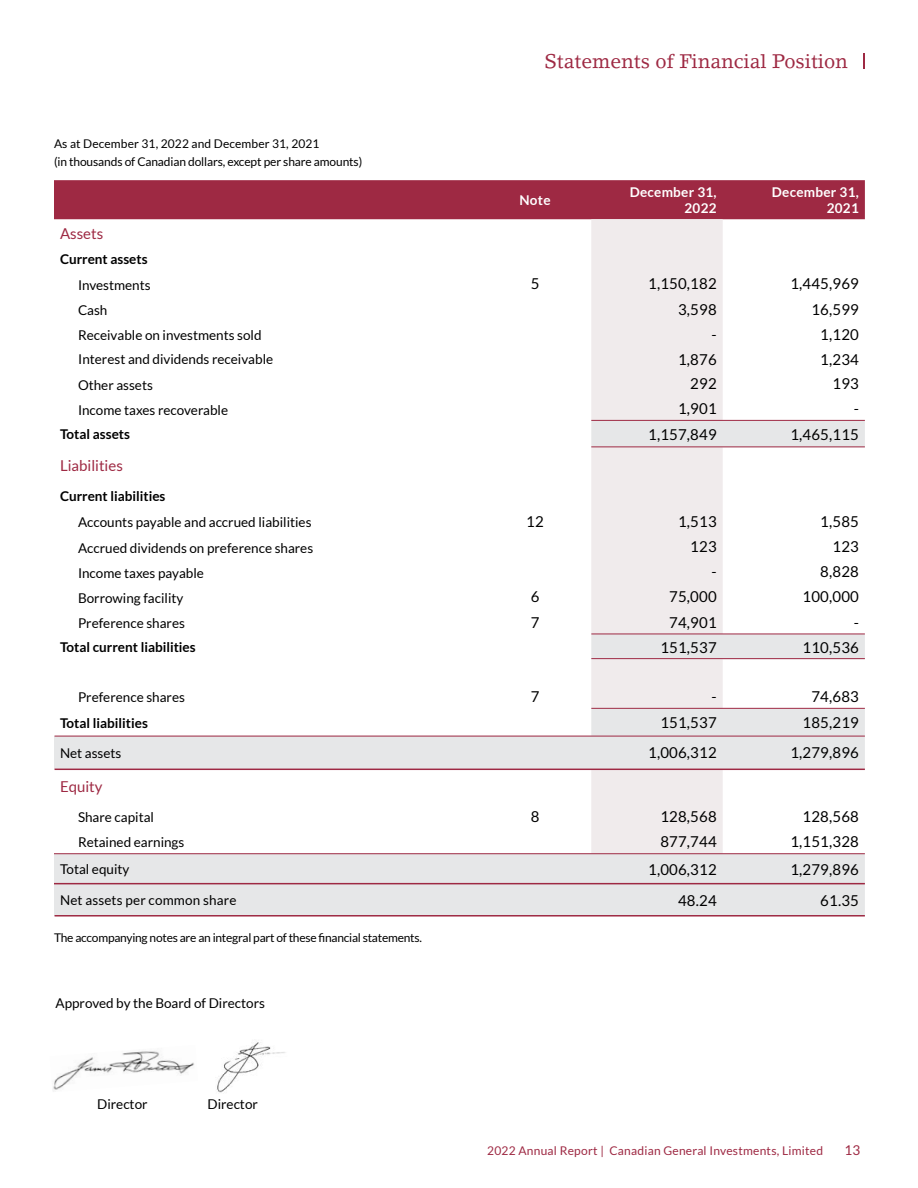
<style>
.page{position:relative;width:918px;height:1188px;background:#fff}
.page>*{position:absolute;margin:0;border:0;box-sizing:border-box;transform-origin:0 0}
.t1{font:19.5px "Lino Letter Std";color:#9e2943}
.t2{font:15px "Lato";letter-spacing:.01em;color:#000}
.t3{font:15px "Lato";color:#9e2943}
.t4{font:13.5px "Lato";color:#000}
.t5{font:700 13.5px "Lato";color:#000}
.t6{font:700 13.5px/16.2px "Lato";letter-spacing:.02em;color:#fff;text-align:right}
.t7{font:13.5px "Lato";color:#9e2943}
.t8{font:12px/18px "Lato";letter-spacing:-.01em;color:#000}
.t9{font:12px "Lato";letter-spacing:.02em;color:#9e2943}
</style>
<div class="page">
<div style="left:54px;top:180px;width:811px;height:39px;background:#9e2943"></div>
<div style="left:591px;top:219px;width:132px;height:201px;background:#f0ebec"></div>
<svg style="left:54px;top:421px;width:811px;height:495px"></svg>
<hr style="left:591px;top:447px;width:274px;height:1px;background:#9e2943">
<hr style="left:591px;top:420px;width:274px;height:1px;background:#9e2943">
<hr style="left:591px;top:658px;width:274px;height:1px;background:#9e2943">
<hr style="left:591px;top:634px;width:274px;height:1px;background:#9e2943">
<img style="left:216px;top:1042px;width:70px;height:51px">
<img style="left:53px;top:1051px;width:141px;height:41px">
<hr style="left:591px;top:708px;width:274px;height:1px;background:#9e2943">
<hr style="left:54px;top:853px;width:811px;height:1px;background:#9e2943">
<hr style="left:55px;top:736px;width:810px;height:1px;background:#9e2943">
<hr style="left:54px;top:883px;width:811px;height:1px;background:#9e2943">
<hr style="left:55px;top:915px;width:810px;height:2px;background:#9e2943">
<hr style="left:55px;top:769px;width:810px;height:1px;background:#9e2943">
<svg style="left:863px;top:53px;width:1px;height:16px"></svg>
<p class="t8" style="left:54px;top:134px;width:310px">As at December 31, 2022 and December 31, 2021<br>(in thousands of Canadian dollars, except per share amounts)</p>
<h1 class="t1" style="left:545px;top:49px;width:305px">Statements of Financial Position</h1>
<p class="t6" style="left:519px;top:192px;width:33px">Note</p>
<p class="t6" style="left:630px;top:184px;width:89px">December 31,<br>2022</p>
<p class="t6" style="left:772px;top:184px;width:89px">December 31,<br>2021</p>
<p class="t3" style="left:60px;top:225px;width:45px">Assets</p>
<p class="t5" style="left:60px;top:252px;width:89px">Current assets</p>
<p class="t4" style="left:78px;top:278px;width:74px">Investments</p>
<p class="t2" style="left:531px;top:276px;width:10px">5</p>
<p class="t2" style="left:648px;top:276px;width:70px">1,150,182</p>
<p class="t2" style="left:790px;top:276px;width:70px">1,445,969</p>
<p class="t4" style="left:78px;top:303px;width:31px">Cash</p>
<p class="t2" style="left:678px;top:301px;width:40px">3,598</p>
<p class="t2" style="left:811px;top:301px;width:49px">16,599</p>
<p class="t4" style="left:78px;top:328px;width:185px">Receivable on investments sold</p>
<p class="t2" style="left:711px;top:326px;width:7px">-</p>
<p class="t2" style="left:820px;top:326px;width:40px">1,120</p>
<p class="t4" style="left:78px;top:351px;width:196px">Interest and dividends receivable</p>
<p class="t2" style="left:678px;top:351px;width:40px">1,876</p>
<p class="t2" style="left:820px;top:351px;width:40px">1,234</p>
<p class="t4" style="left:78px;top:377px;width:76px">Other assets</p>
<p class="t2" style="left:690px;top:375px;width:28px">292</p>
<p class="t2" style="left:833px;top:375px;width:28px">193</p>
<p class="t4" style="left:78px;top:402px;width:152px">Income taxes recoverable</p>
<p class="t2" style="left:678px;top:400px;width:40px">1,901</p>
<p class="t2" style="left:854px;top:400px;width:7px">-</p>
<p class="t5" style="left:60px;top:427px;width:72px">Total assets</p>
<p class="t2" style="left:648px;top:426px;width:70px">1,157,849</p>
<p class="t2" style="left:790px;top:426px;width:70px">1,465,115</p>
<p class="t3" style="left:60px;top:457px;width:64px">Liabilities</p>
<p class="t5" style="left:60px;top:488px;width:107px">Current liabilities</p>
<p class="t4" style="left:78px;top:515px;width:235px">Accounts payable and accrued liabilities</p>
<p class="t2" style="left:526px;top:513px;width:19px">12</p>
<p class="t2" style="left:678px;top:513px;width:40px">1,513</p>
<p class="t2" style="left:820px;top:513px;width:40px">1,585</p>
<p class="t4" style="left:78px;top:540px;width:237px">Accrued dividends on preference shares</p>
<p class="t2" style="left:690px;top:538px;width:28px">123</p>
<p class="t2" style="left:833px;top:538px;width:28px">123</p>
<p class="t4" style="left:78px;top:565px;width:127px">Income taxes payable</p>
<p class="t2" style="left:711px;top:564px;width:7px">-</p>
<p class="t2" style="left:820px;top:564px;width:40px">8,828</p>
<p class="t4" style="left:78px;top:591px;width:107px">Borrowing facility</p>
<p class="t2" style="left:531px;top:589px;width:10px">6</p>
<p class="t2" style="left:669px;top:589px;width:49px">75,000</p>
<p class="t2" style="left:803px;top:589px;width:58px">100,000</p>
<p class="t4" style="left:78px;top:616px;width:108px">Preference shares</p>
<p class="t2" style="left:531px;top:614px;width:10px">7</p>
<p class="t2" style="left:669px;top:614px;width:49px">74,901</p>
<p class="t2" style="left:854px;top:614px;width:7px">-</p>
<p class="t5" style="left:60px;top:639px;width:137px">Total current liabilities</p>
<p class="t2" style="left:660px;top:639px;width:58px">151,537</p>
<p class="t2" style="left:803px;top:639px;width:58px">110,536</p>
<p class="t4" style="left:78px;top:690px;width:108px">Preference shares</p>
<p class="t2" style="left:531px;top:688px;width:10px">7</p>
<p class="t2" style="left:711px;top:688px;width:7px">-</p>
<p class="t2" style="left:811px;top:688px;width:49px">74,683</p>
<p class="t5" style="left:60px;top:715px;width:89px">Total liabilities</p>
<p class="t2" style="left:660px;top:714px;width:58px">151,537</p>
<p class="t2" style="left:803px;top:714px;width:58px">185,219</p>
<p class="t4" style="left:60px;top:745px;width:63px">Net assets</p>
<p class="t2" style="left:648px;top:745px;width:70px">1,006,312</p>
<p class="t2" style="left:790px;top:745px;width:70px">1,279,896</p>
<p class="t3" style="left:60px;top:778px;width:44px">Equity</p>
<p class="t4" style="left:78px;top:810px;width:78px">Share capital</p>
<p class="t2" style="left:531px;top:808px;width:10px">8</p>
<p class="t2" style="left:660px;top:808px;width:58px">128,568</p>
<p class="t2" style="left:803px;top:808px;width:58px">128,568</p>
<p class="t4" style="left:78px;top:835px;width:108px">Retained earnings</p>
<p class="t2" style="left:660px;top:833px;width:58px">877,744</p>
<p class="t2" style="left:790px;top:833px;width:70px">1,151,328</p>
<p class="t4" style="left:60px;top:862px;width:71px">Total equity</p>
<p class="t2" style="left:648px;top:861px;width:70px">1,006,312</p>
<p class="t2" style="left:790px;top:861px;width:70px">1,279,896</p>
<p class="t4" style="left:60px;top:893px;width:178px">Net assets per common share</p>
<p class="t2" style="left:678px;top:892px;width:40px">48.24</p>
<p class="t2" style="left:820px;top:892px;width:40px">61.35</p>
<p class="t8" style="left:54px;top:928px;width:369px">The accompanying notes are an integral part of these financial statements.</p>
<p class="t4" style="left:55px;top:995px;width:211px">Approved by the Board of Directors</p>
<p class="t4" style="left:97px;top:1097px;width:52px">Director</p>
<p class="t4" style="left:208px;top:1097px;width:52px">Director</p>
<p class="t9" style="left:487px;top:1144px;width:338px">2022 Annual Report | Canadian General Investments, Limited</p>
<p class="t7" style="left:845px;top:1142px;width:17px">13</p>
</div>
